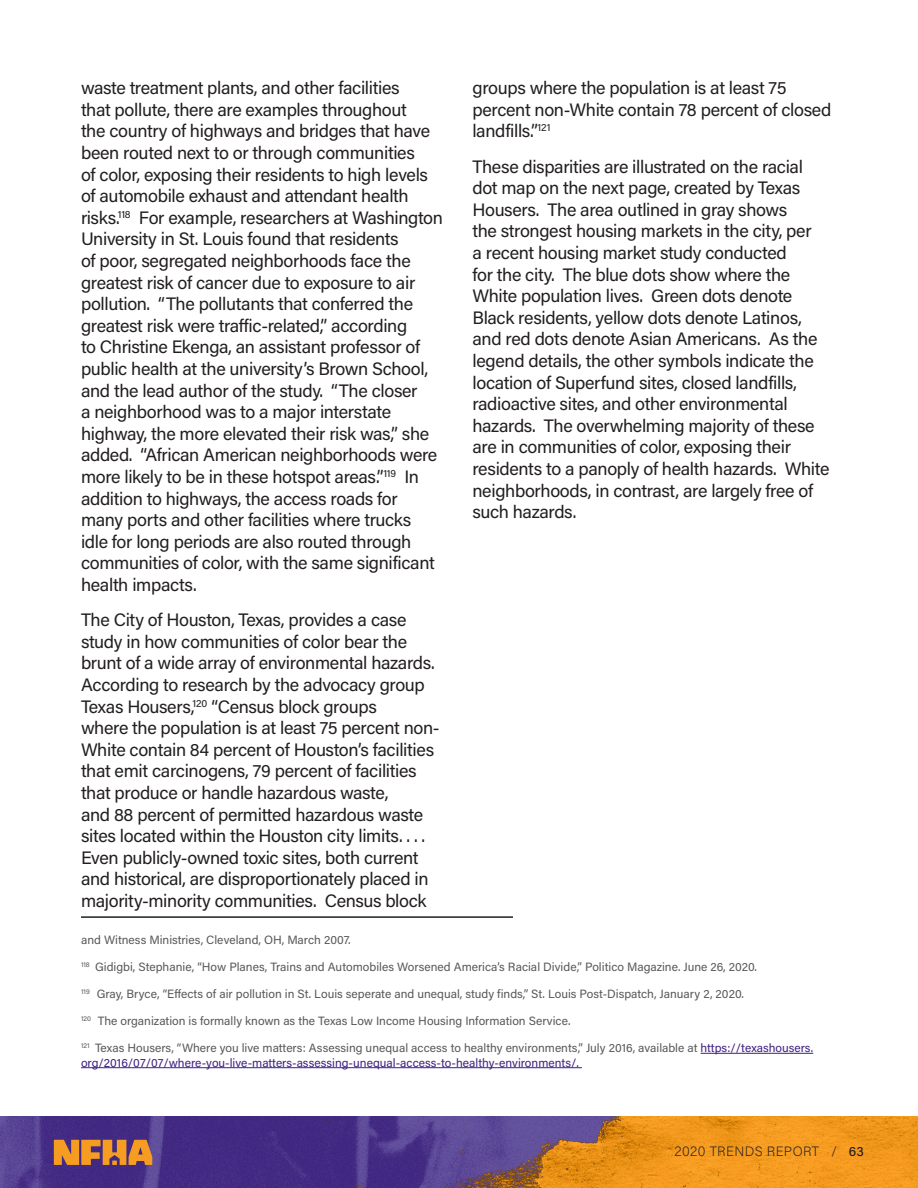
<style>
.page{position:relative;width:918px;height:1188px;background:#fff}
.page>*{position:absolute;margin:0;border:0;box-sizing:border-box;transform-origin:0 0}
.Body_Style{font:18px/21.6px "Acumin Pro";letter-spacing:-.02em;color:#231f20}
.t1{font:200 13.5px "Acumin Pro";letter-spacing:.025em;color:#231f20}
.Footnote{font:12px "Acumin Pro";color:#57585a}
.Footnote-2{font:12px/14.4px "Acumin Pro";color:#401f82}
.s1{color:#57585a}
.s2{font-weight:500}
</style>
<div class="page">
<img style="left:0;top:1117px;width:918px;height:71px">
<svg style="left:54px;top:1140px;width:98px;height:25px;background:#c87f39"></svg>
<hr style="left:81px;top:916px;width:432px;height:2px;background:#231f20">
<hr style="left:701px;top:1053px;width:112px;height:1px;background:#401f82">
<hr style="left:81px;top:1067px;width:501px;height:1px;background:#401f82">
<p class="Body_Style" style="left:81px;top:76px;width:364px">waste treatment plants, and other facilities<br>that pollute, there are examples throughout<br>the country of highways and bridges that have been routed next to or through communities<br>of color, exposing their residents to high levels of automobile exhaust and attendant health risks.<sup>118</sup> For example, researchers at Washington University in St. Louis found that residents<br>of poor, segregated neighborhoods face the greatest risk of cancer due to exposure to air pollution. “The pollutants that conferred the greatest risk were traffic-related,” according<br>to Christine Ekenga, an assistant professor of public health at the university’s Brown School, and the lead author of the study. “The closer<br>a neighborhood was to a major interstate highway, the more elevated their risk was,” she added. “African American neighborhoods were more likely to be in these hotspot areas.”<sup>119</sup> In addition to highways, the access roads for many ports and other facilities where trucks idle for long periods are also routed through communities of color, with the same significant health impacts.</p>
<p class="Body_Style" style="left:81px;top:608px;width:360px">The City of Houston, Texas, provides a case study in how communities of color bear the brunt of a wide array of environmental hazards.<br>According to research by the advocacy group Texas Housers,<sup>120</sup> “Census block groups<br>where the population is at least 75 percent non-White contain 84 percent of Houston’s facilities that emit carcinogens, 79 percent of facilities that produce or handle hazardous waste,<br>and 88 percent of permitted hazardous waste sites located within the Houston city limits. . . .<br>Even publicly-owned toxic sites, both current and historical, are disproportionately placed in majority-minority communities. Census block</p>
<p class="Footnote" style="left:81px;top:932px;width:271px">and Witness Ministries, Cleveland, OH, March 2007.</p>
<p class="Footnote" style="left:81px;top:959px;width:678px"><sup>118</sup> Gidigbi, Stephanie, “How Planes, Trains and Automobiles Worsened America’s Racial Divide,” Politico Magazine. June 26, 2020.</p>
<p class="Footnote" style="left:81px;top:986px;width:664px"><sup>119</sup> Gray, Bryce, “Effects of air pollution in St. Louis seperate and unequal, study finds,” St. Louis Post-Dispatch, January 2, 2020.</p>
<p class="Footnote" style="left:81px;top:1013px;width:491px"><sup>120</sup> The organization is formally known as the Texas Low Income Housing Information Service.</p>
<p class="Footnote-2" style="left:81px;top:1040px;width:734px"><sup>121</sup> <span class="s1">Texas Housers, “Where you live matters: Assessing unequal access to healthy environments,” July 2016, available at</span> https://texashousers. org/2016/07/07/where-you-live-matters-assessing-unequal-access-to-healthy-environments/.</p>
<p class="Body_Style" style="left:472px;top:76px;width:360px">groups where the population is at least 75 percent non-White contain 78 percent of closed landfills.”<sup>121</sup></p>
<p class="Body_Style" style="left:472px;top:155px;width:359px">These disparities are illustrated on the racial dot map on the next page, created by Texas Housers. The area outlined in gray shows<br>the strongest housing markets in the city, per<br>a recent housing market study conducted<br>for the city. The blue dots show where the White population lives. Green dots denote Black residents, yellow dots denote Latinos, and red dots denote Asian Americans. As the legend details, the other symbols indicate the location of Superfund sites, closed landfills, radioactive sites, and other environmental hazards. The overwhelming majority of these are in communities of color, exposing their residents to a panoply of health hazards. White neighborhoods, in contrast, are largely free of such hazards.</p>
<p class="t1" style="left:675px;top:1142px;width:191px">2020 TRENDS REPORT / <span class="s2">63</span></p>
</div>
